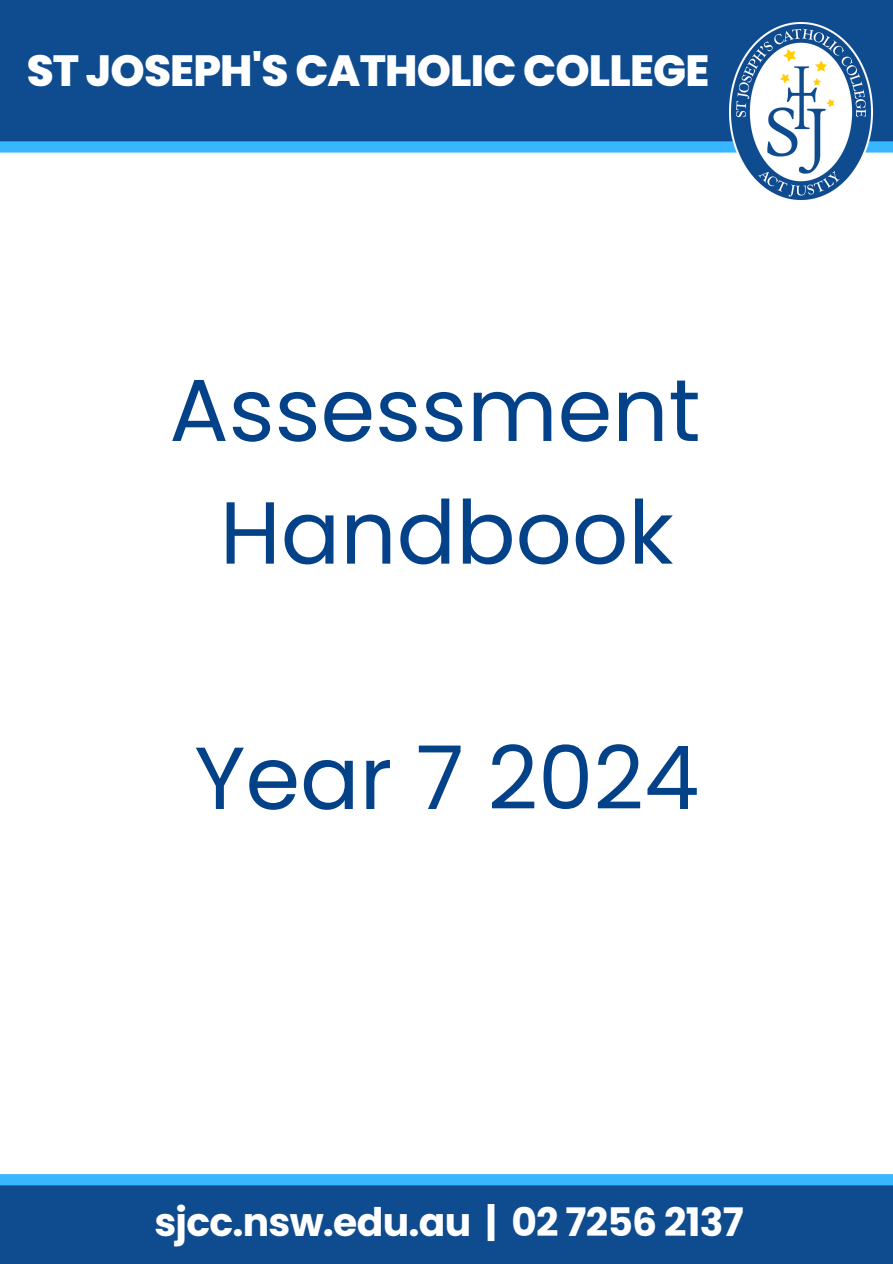
<style>
.page{position:relative;width:893px;height:1264px;background:#fff}
.page>*{position:absolute;margin:0;border:0;box-sizing:border-box;transform-origin:0 0}
.t1{font:87.9px/122.7px "Poppins";color:#034289;text-align:center}
.t2{font:800 43.65px "Poppins";letter-spacing:-.02em;color:#fff}
.t3{font:700 39.3px "Poppins";letter-spacing:-.02em;color:#fff}
</style>
<div class="page">
<div style="left:0;top:0;width:892px;height:144px;background:#0f4b8f"></div>
<div style="left:0;top:1183px;width:892px;height:80px;background:#0f4b8f"></div>
<div style="left:0;top:141px;width:892px;height:12px;background:#38b6ff"></div>
<img style="left:729px;top:22px;width:143px;height:178px">
<div style="left:0;top:1174px;width:892px;height:11px;background:#38b6ff"></div>
<p class="t2" style="left:27px;top:40px;width:684px">ST JOSEPH'S CATHOLIC COLLEGE</p>
<h1 class="t1" style="left:169px;top:349px;width:532px">Assessment<br>Handbook</h1>
<p class="t1" style="left:194px;top:717px;width:506px">Year 7 2024</p>
<h1 class="t3" style="left:154px;top:1194px;width:591px">sjcc.nsw.edu.au | 02 7256 2137</h1>
</div>
